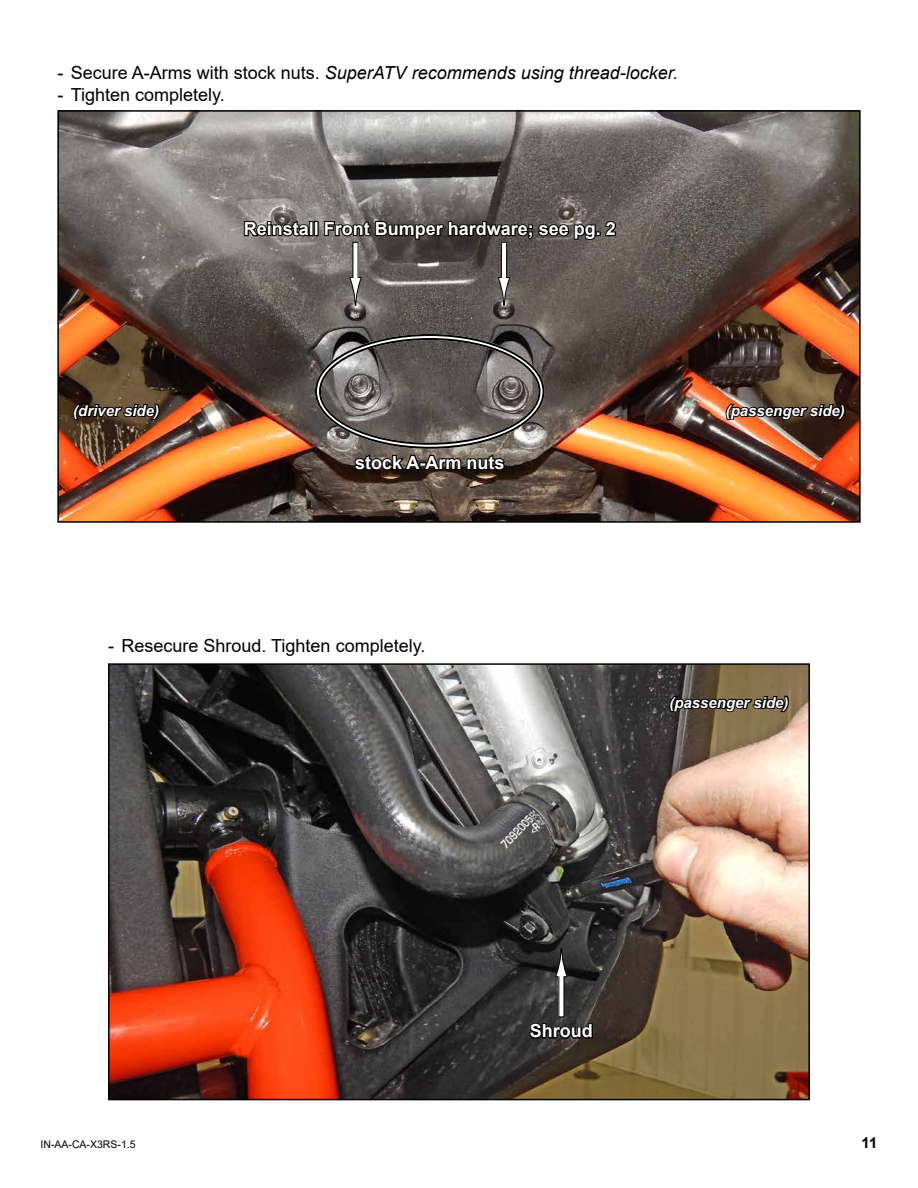
<style>
.page{position:relative;width:918px;height:1188px;background:#fff}
.page>*{position:absolute;margin:0;border:0;box-sizing:border-box;transform-origin:0 0}
.t1{font:italic 18px "Arial";color:#000}
.t2{font:700 18px "Arial";color:#fff}
.t3{font:18px "Arial";color:#000}
.t4{font:italic 700 15px "Arial";color:#fff}
.t5{font:700 15px "Arial";color:#000}
.t6{font:10.5px "Arial";color:#000}
.s1{font-style:normal}
</style>
<div class="page">
<img style="left:111px;top:666px;width:696px;height:431px">
<div style="left:108px;top:663px;width:702px;height:437px;border:2px solid #000"></div>
<svg style="left:668px;top:683px;width:123px;height:31px;background:#4f4431"></svg>
<svg style="left:528px;top:1021px;width:66px;height:19px"></svg>
<div style="left:559px;top:976px;width:5px;height:41px;background:#fff"></div>
<svg style="left:555px;top:949px;width:13px;height:28px"></svg>
<img style="left:60px;top:113px;width:798px;height:407px">
<div style="left:57px;top:110px;width:804px;height:413px;border:2px solid #000"></div>
<img style="left:724px;top:391px;width:123px;height:31px">
<svg style="left:72px;top:402px;width:89px;height:19px;background:#2c2216"></svg>
<svg style="left:353px;top:452px;width:153px;height:20px;background:#342d27"></svg>
<div style="left:315px;top:334px;width:230px;height:115px;border:6px solid #fff;border-radius:50%"></div>
<svg style="left:243px;top:216px;width:69px;height:22px"></svg>
<div style="left:309px;top:221px;width:5px;height:15px;border:2px solid #000"></div>
<div style="left:314px;top:221px;width:5px;height:15px;border:2px solid #000"></div>
<svg style="left:323px;top:216px;width:295px;height:26px;background:#3c3937"></svg>
<div style="left:353px;top:242px;width:5px;height:36px;background:#fff"></div>
<svg style="left:349px;top:277px;width:13px;height:29px"></svg>
<div style="left:501px;top:242px;width:6px;height:36px;background:#fff"></div>
<div style="left:501px;top:242px;width:6px;height:36px;border:1px solid #000"></div>
<svg style="left:497px;top:277px;width:14px;height:29px"></svg>
<p class="t1" style="left:57px;top:61px;width:622px"><span class="s1">- Secure A-Arms with stock nuts.</span> SuperATV recommends using thread-locker.</p>
<p class="t3" style="left:57px;top:82px;width:169px">- Tighten completely.</p>
<p class="t2" style="left:244px;top:216px;width:374px">Reinstall Front Bumper hardware; see pg. 2</p>
<p class="t4" style="left:73px;top:401px;width:87px">(driver side)</p>
<p class="t4" style="left:726px;top:401px;width:121px">(passenger side)</p>
<p class="t2" style="left:355px;top:450px;width:151px">stock A-Arm nuts</p>
<p class="t3" style="left:108px;top:633px;width:319px">- Resecure Shroud. Tighten completely.</p>
<p class="t4" style="left:669px;top:693px;width:121px">(passenger side)</p>
<p class="t2" style="left:530px;top:1018px;width:64px">Shroud</p>
<p class="t6" style="left:40px;top:1137px;width:97px">IN-AA-CA-X3RS-1.5</p>
<p class="t5" style="left:862px;top:1132px;width:17px">11</p>
</div>
